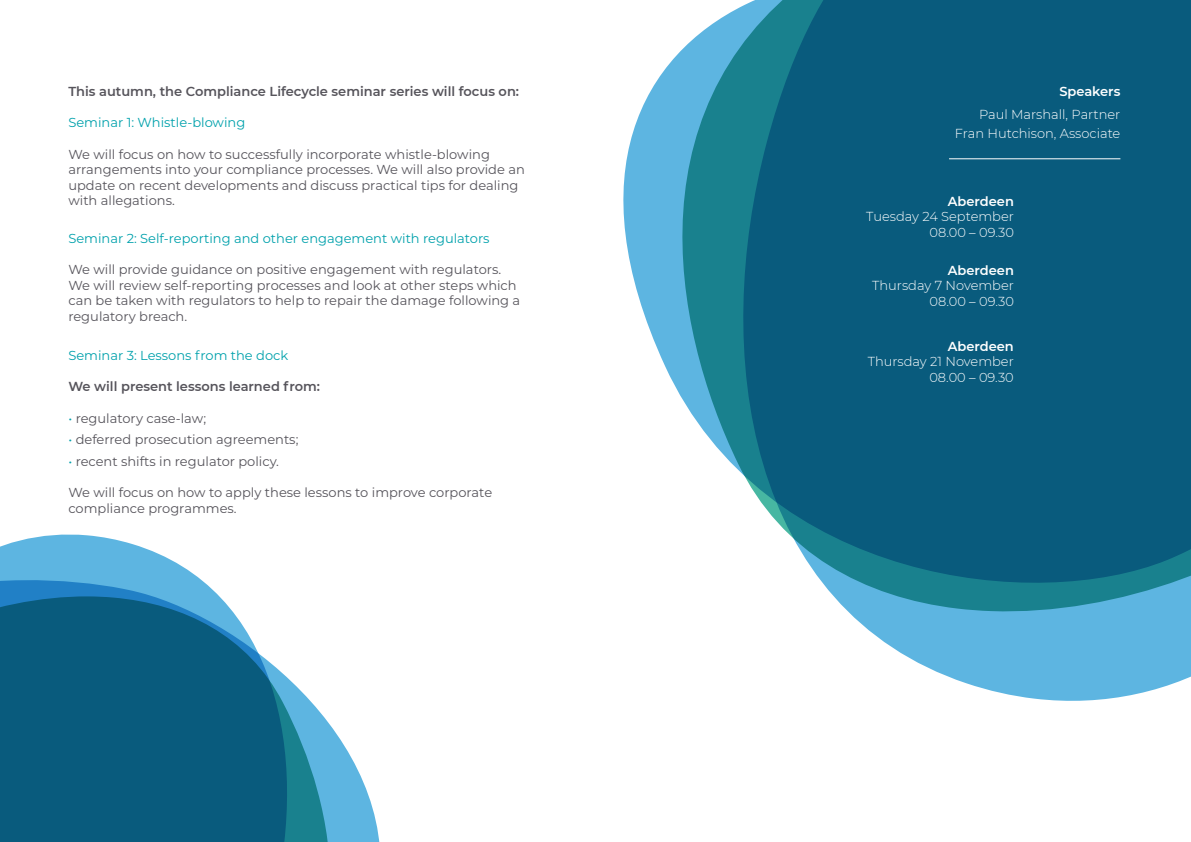
<style>
.page{position:relative;width:1191px;height:842px;background:#fff}
.page>*{position:absolute;margin:0;border:0;box-sizing:border-box;transform-origin:0 0}
.t1{font:13px/15.6px "Montserrat";color:#56545b}
.t2{font:300 13px/15.6px "Montserrat";color:#fff;text-align:right}
.t3{font:13px "Montserrat";color:#00a1ac}
.t4{font:600 13px "Montserrat";color:#56545b}
.t5{font:600 13px "Montserrat";color:#fff}
.s1{color:#00a1ac}
</style>
<div class="page">
<svg style="left:623px;top:25px;width:88px;height:415px;fill:#5db5e1"></svg>
<svg style="left:711px;top:0;width:480px;height:701px;background:#2a7794"></svg>
<svg style="left:307px;top:697px;width:73px;height:145px;fill:#5db5e1"></svg>
<svg style="left:0;top:534px;width:307px;height:308px;background:#377f9e"></svg>
<hr style="left:949px;top:158px;width:171px;height:1px;background:#fff">
<p class="t4" style="left:68px;top:82px;width:452px">This autumn, the Compliance Lifecycle seminar series will focus on:</p>
<p class="t3" style="left:68px;top:114px;width:178px">Seminar 1: Whistle-blowing</p>
<p class="t1" style="left:68px;top:146px;width:458px">We will focus on how to successfully incorporate whistle-blowing arrangements into your compliance processes. We will also provide an update on recent developments and discuss practical tips for dealing with allegations.</p>
<p class="t3" style="left:68px;top:229px;width:423px">Seminar 2: Self-reporting and other engagement with regulators</p>
<p class="t1" style="left:68px;top:261px;width:453px">We will provide guidance on positive engagement with regulators.<br>We will review self-reporting processes and look at other steps which can be taken with regulators to help to repair the damage following a regulatory breach.</p>
<p class="t3" style="left:68px;top:347px;width:221px">Seminar 3: Lessons from the dock</p>
<p class="t4" style="left:68px;top:378px;width:253px">We will present lessons learned from:</p>
<p class="t1" style="left:68px;top:410px;width:139px"><span class="s1">•</span> regulatory case-law;</p>
<p class="t1" style="left:68px;top:431px;width:231px"><span class="s1">•</span> deferred prosecution agreements;</p>
<p class="t1" style="left:68px;top:453px;width:212px"><span class="s1">•</span> recent shifts in regulator policy.</p>
<p class="t1" style="left:68px;top:484px;width:425px">We will focus on how to apply these lessons to improve corporate compliance programmes.</p>
<p class="t5" style="left:1059px;top:82px;width:63px">Speakers</p>
<p class="t2" style="left:954px;top:105px;width:167px;line-height:19px">Paul Marshall, Partner<br>Fran Hutchison, Associate</p>
<p class="t5" style="left:948px;top:192px;width:68px">Aberdeen</p>
<p class="t2" style="left:866px;top:208px;width:149px">Tuesday 24 September<br>08.00 – 09.30</p>
<p class="t5" style="left:948px;top:261px;width:68px">Aberdeen</p>
<p class="t2" style="left:872px;top:277px;width:143px">Thursday 7 November<br>08.00 – 09.30</p>
<p class="t5" style="left:947px;top:337px;width:68px">Aberdeen</p>
<p class="t2" style="left:867px;top:353px;width:148px">Thursday 21 November<br>08.00 – 09.30</p>
</div>
